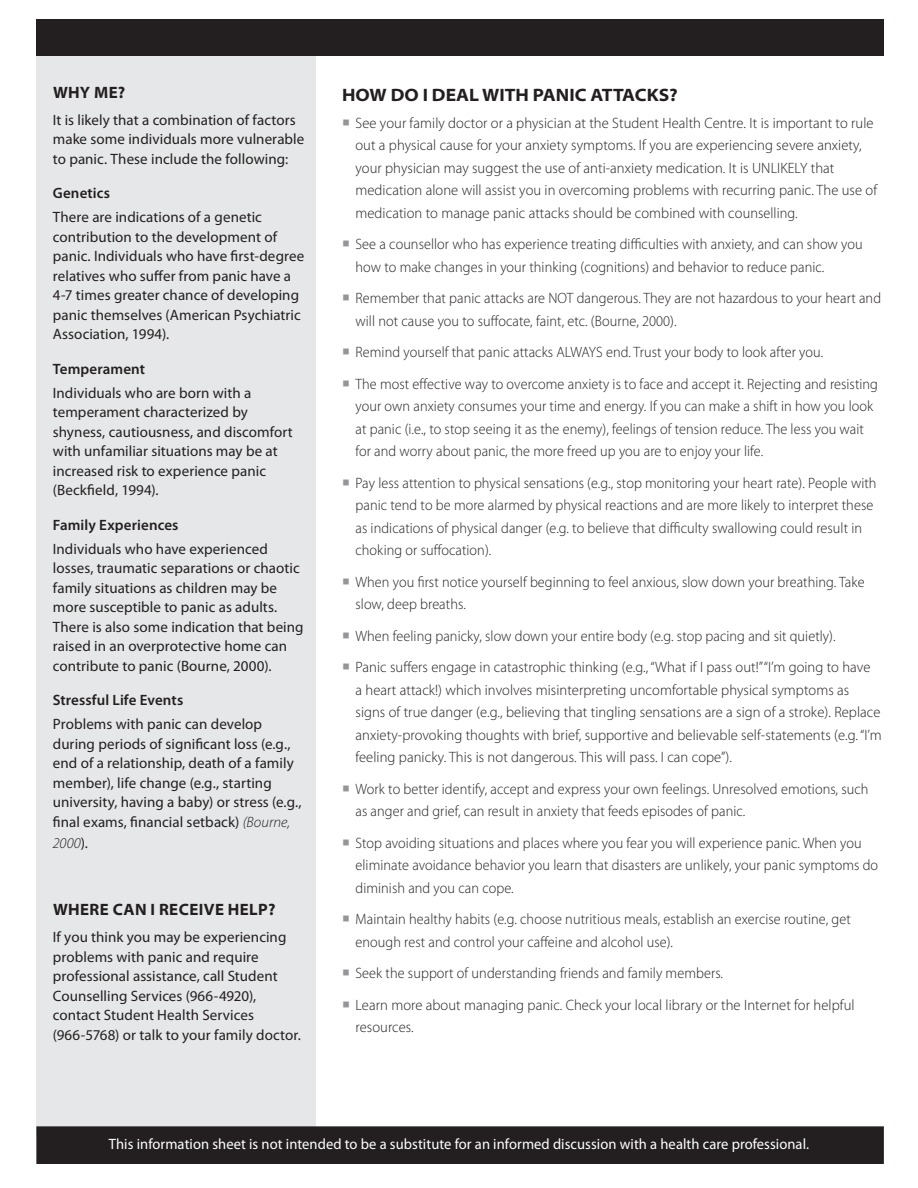
<style>
.page{position:relative;width:918px;height:1188px;background:#fff}
.page>*{position:absolute;margin:0;border:0;box-sizing:border-box;transform-origin:0 0}
.heading_2{font:700 semi-expanded 18px "Myriad Pro";color:#231f20}
.side_header{font:700 semi-expanded 16.5px "Myriad Pro";letter-spacing:.025em;color:#231f20;scale:.94 1}
.t1{font:300 15px/22.5px "Myriad Pro";letter-spacing:.005em;color:#231f20;scale:.95 1}
.sidebar_body{font:15px/19.5px "Myriad Pro";letter-spacing:.005em;color:#231f20}
.t2{font:300 15px/22.5px "Myriad Pro";letter-spacing:.005em;color:#231f20}
.BODY{font:15px "Myriad Pro";letter-spacing:.005em;color:#fff}
.Sidebar_head{font:600 15px "Myriad Pro";letter-spacing:.005em;color:#231f20}
.sidebar_body-2{font:italic 300 15px "Myriad Pro";color:#231f20}
.s1{font-weight:300;font-style:italic}
.s2{font-weight:400;font-style:normal}
.s3{color:#939598}
</style>
<div class="page">
<div style="left:36px;top:55px;width:280px;height:1082px;background:#e6e7e9"></div>
<div style="left:36px;top:20px;width:848px;height:36px;background:#231f20"></div>
<div style="left:37px;top:1127px;width:846px;height:36px;background:#231f20"></div>
<div style="left:36px;top:1126px;width:848px;height:38px;border:2px solid #231f20"></div>
<p class="side_header" style="left:53px;top:83px;width:79px">WHY ME?</p>
<p class="sidebar_body" style="left:53px;top:110px;width:253px">It is likely that a combination of factors make some individuals more vulnerable to panic. These include the following:</p>
<p class="Sidebar_head" style="left:53px;top:184px;width:59px">Genetics</p>
<p class="sidebar_body" style="left:53px;top:207px;width:253px">There are indications of a genetic contribution to the development of panic. Individuals who have first-degree relatives who suffer from panic have a 4-7 times greater chance of developing panic themselves (American Psychiatric Association, 1994).</p>
<p class="Sidebar_head" style="left:53px;top:359px;width:94px">Temperament</p>
<p class="sidebar_body" style="left:53px;top:383px;width:242px">Individuals who are born with a temperament characterized by shyness, cautiousness, and discomfort with unfamiliar situations may be at increased risk to experience panic (Beckfield, 1994).</p>
<p class="Sidebar_head" style="left:53px;top:515px;width:127px">Family Experiences</p>
<p class="sidebar_body" style="left:53px;top:539px;width:252px">Individuals who have experienced losses, traumatic separations or chaotic family situations as children may be more susceptible to panic as adults.<br>There is also some indication that being raised in an overprotective home can contribute to panic (Bourne, 2000).</p>
<p class="Sidebar_head" style="left:53px;top:691px;width:132px">Stressful Life Events</p>
<p class="sidebar_body" style="left:53px;top:714px;width:250px">Problems with panic can develop during periods of significant loss (e.g., end of a relationship, death of a family member), life change (e.g., starting university, having a baby) or stress (e.g., final exams, financial setback) <span class="s1">(Bourne,</span></p>
<p class="sidebar_body-2" style="left:53px;top:835px;width:37px">2000<span class="s2">).</span></p>
<p class="side_header" style="left:53px;top:900px;width:238px">WHERE CAN I RECEIVE HELP?</p>
<p class="sidebar_body" style="left:53px;top:927px;width:250px">If you think you may be experiencing problems with panic and require professional assistance, call Student Counselling Services (966-4920), contact Student Health Services (966‑5768) or talk to your family doctor.</p>
<p class="heading_2" style="left:342px;top:84px;width:337px">HOW DO I DEAL WITH PANIC ATTACKS?</p>
<p class="t2" style="left:356px;top:112px;width:523px;text-indent:-14px"><span class="s3">○</span> See your family doctor or a physician at the Student Health Centre. It is important to rule out a physical cause for your anxiety symptoms. If you are experiencing severe anxiety, your physician may suggest the use of anti‑anxiety medication. It is UNLIKELY that medication alone will assist you in overcoming problems with recurring panic. The use of medication to manage panic attacks should be combined with counselling.</p>
<p class="t1" style="left:356px;top:233px;width:535px;text-indent:-14px"><span class="s3">○</span> See a counsellor who has experience treating difficulties with anxiety, and can show you how to make changes in your thinking (cognitions) and behavior to reduce panic.</p>
<p class="t1" style="left:356px;top:287px;width:555px;text-indent:-14px"><span class="s3">○</span> Remember that panic attacks are NOT dangerous. They are not hazardous to your heart and will not cause you to suffocate, faint, etc. (Bourne, 2000).</p>
<p class="t1" style="left:342px;top:341px;width:508px"><span class="s3">○</span> Remind yourself that panic attacks ALWAYS end. Trust your body to look after you.</p>
<p class="t1" style="left:356px;top:373px;width:552px;text-indent:-14px"><span class="s3">○</span> The most effective way to overcome anxiety is to face and accept it. Rejecting and resisting your own anxiety consumes your time and energy. If you can make a shift in how you look at panic (i.e., to stop seeing it as the enemy), feelings of tension reduce. The less you wait for and worry about panic, the more freed up you are to enjoy your life.</p>
<p class="t1" style="left:356px;top:472px;width:550px;text-indent:-14px"><span class="s3">○</span> Pay less attention to physical sensations (e.g., stop monitoring your heart rate). People with panic tend to be more alarmed by physical reactions and are more likely to interpret these as indications of physical danger (e.g. to believe that difficulty swallowing could result in choking or suffocation).</p>
<p class="t1" style="left:356px;top:571px;width:537px;text-indent:-14px"><span class="s3">○</span> When you first notice yourself beginning to feel anxious, slow down your breathing. Take slow, deep breaths.</p>
<p class="t1" style="left:342px;top:625px;width:521px"><span class="s3">○</span> When feeling panicky, slow down your entire body (e.g. stop pacing and sit quietly).</p>
<p class="t2" style="left:356px;top:656px;width:528px;text-indent:-14px"><span class="s3">○</span> Panic suffers engage in catastrophic thinking (e.g., “What if I pass out!” “I’m going to have<br>a heart attack!) which involves misinterpreting uncomfortable physical symptoms as signs of true danger (e.g., believing that tingling sensations are a sign of a stroke). Replace anxiety-provoking thoughts with brief, supportive and believable self-statements (e.g. “I’m feeling panicky. This is not dangerous. This will pass. I can cope”).</p>
<p class="t1" style="left:356px;top:778px;width:542px;text-indent:-14px"><span class="s3">○</span> Work to better identify, accept and express your own feelings. Unresolved emotions, such as anger and grief, can result in anxiety that feeds episodes of panic.</p>
<p class="t1" style="left:356px;top:832px;width:552px;text-indent:-14px"><span class="s3">○</span> Stop avoiding situations and places where you fear you will experience panic. When you eliminate avoidance behavior you learn that disasters are unlikely, your panic symptoms do diminish and you can cope.</p>
<p class="t1" style="left:356px;top:908px;width:523px;text-indent:-14px"><span class="s3">○</span> Maintain healthy habits (e.g. choose nutritious meals, establish an exercise routine, get enough rest and control your caffeine and alcohol use).</p>
<p class="t1" style="left:342px;top:962px;width:403px"><span class="s3">○</span> Seek the support of understanding friends and family members.</p>
<p class="t2" style="left:356px;top:994px;width:501px;text-indent:-14px"><span class="s3">○</span> Learn more about managing panic. Check your local library or the Internet for helpful resources.</p>
<p class="BODY" style="left:109px;top:1135px;width:702px">This information sheet is not intended to be a substitute for an informed discussion with a health care professional.</p>
</div>
